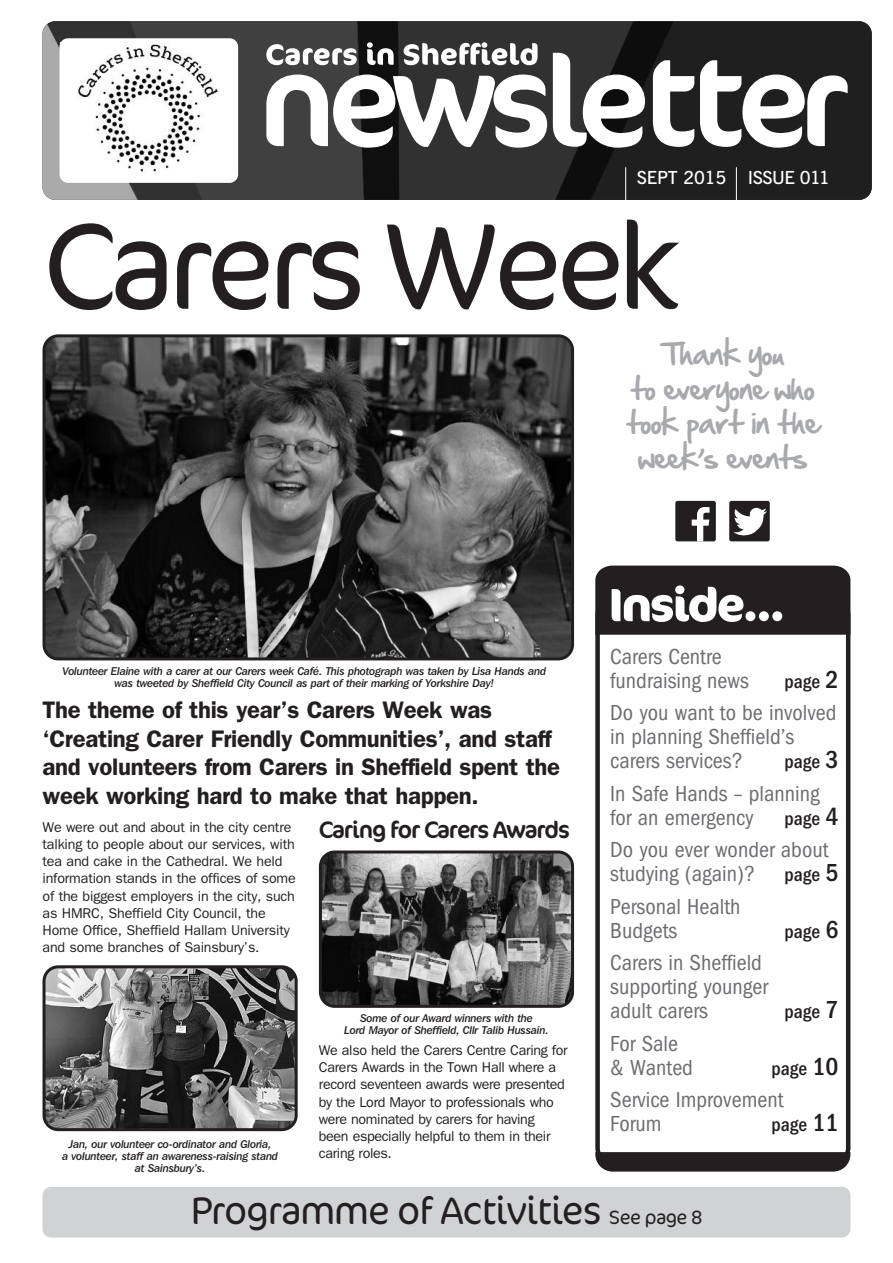
<style>
.page{position:relative;width:893px;height:1263px;background:#fff}
.page>*{position:absolute;margin:0;border:0;box-sizing:border-box;transform-origin:0 0}
.t1{font:300 123.75px "Cocon";letter-spacing:-.055em;color:#231f20}
.t2{font:300 39px "Cocon";letter-spacing:-.03em;color:#231f20}
.t3{font:27px/34.5px "Handof Sean";letter-spacing:-.015em;color:#a8a9ad;text-align:center}
.t4{font:600 24px/28.5px "Franklin Gothic";letter-spacing:-.01em;color:#231f20}
.t5{font:24px "Cocon";letter-spacing:-.045em;color:#231f20}
.t6{font:condensed 22.5px/24px "Franklin Gothic";color:#6c6d70}
.t7{font:500 condensed 19.5px "Franklin Gothic";color:#231f20}
.t8{font:600 18px "News Gothic BT";letter-spacing:-.02em;color:#fff}
.t9{font:14.25px/17.2px "Franklin Gothic";letter-spacing:-.01em;color:#231f20}
.t10{font:11.25px/12px "Franklin Gothic IT Cby BT Med Ital";letter-spacing:-.02em;color:#231f20;text-align:center}
.s1{font-size:25.5px}
.s2{font-size:19.5px}
</style>
<div class="page">
<img style="left:43px;top:21px;width:829px;height:179px;border-radius:13px">
<div style="left:60px;top:38px;width:178px;height:145px;background:#fff;border-radius:9px"></div>
<hr style="left:736px;top:167px;width:1px;height:34px;background:#fff">
<hr style="left:625px;top:167px;width:1px;height:34px;background:#fff">
<svg style="left:266px;top:53px;width:582px;height:95px"></svg>
<div style="left:43px;top:1187px;width:807px;height:50px;background:#d1d2d4;border-radius:9px"></div>
<svg style="left:595px;top:635px;width:255px;height:517px"></svg>
<svg style="left:595px;top:1152px;width:255px;height:19px;background:#292526"></svg>
<svg style="left:266px;top:42px;width:272px;height:23px"></svg>
<img style="left:78px;top:44px;width:140px;height:130px">
<svg style="left:595px;top:566px;width:255px;height:69px;background:#474344"></svg>
<svg style="left:43px;top:334px;width:531px;height:326px;background:#434343"></svg>
<svg style="left:43px;top:965px;width:255px;height:166px;background:#666"></svg>
<svg style="left:319px;top:850px;width:255px;height:158px;background:#636262"></svg>
<div style="left:675px;top:501px;width:41px;height:40px;background:#231f20;border-radius:2px"></div>
<svg style="left:692px;top:507px;width:18px;height:34px"></svg>
<div style="left:729px;top:501px;width:41px;height:40px;background:#231f20;border-radius:2px"></div>
<svg style="left:733px;top:507px;width:34px;height:29px"></svg>
<p class="t8" style="left:637px;top:166px;width:195px">SEPT 2015 ISSUE 011</p>
<h1 class="t1" style="left:43px;top:195px;width:639px">Carers Week</h1>
<h3 class="t3" style="left:627px;top:338px;width:194px">Thank you<br>to everyone who took part in the week s events</h3>
<h3 class="t3" style="left:698px;top:428px;width:9px">,</h3>
<p class="t10" style="left:62px;top:665px;width:485px">Volunteer Elaine with a carer at our Carers week Café. This photograph was taken by Lisa Hands and was tweeted by Sheffield City Council as part of their marking of Yorkshire Day!</p>
<h3 class="t4" style="left:43px;top:697px;width:519px">The theme of this year’s Carers Week was ‘Creating Carer Friendly Communities’, and staff and volunteers from Carers in Sheffield spent the week working hard to make that happen.</h3>
<p class="t9" style="left:43px;top:818px;width:255px">We were out and about in the city centre talking to people about our services, with tea and cake in the Cathedral. We held information stands in the offices of some of the biggest employers in the city, such as HMRC, Sheffield City Council, the Home Office, Sheffield Hallam University and some branches of Sainsbury’s.</p>
<h3 class="t5" style="left:319px;top:815px;width:253px">Caring for Carers Awards</h3>
<p class="t10" style="left:62px;top:1138px;width:218px">Jan, our volunteer co-ordinator and Gloria,<br>a volunteer, staff an awareness-raising stand at Sainsbury’s.</p>
<p class="t10" style="left:344px;top:1012px;width:206px">Some of our Award winners with the<br>Lord Mayor of Sheffield, Cllr Talib Hussain.</p>
<p class="t9" style="left:319px;top:1041px;width:250px">We also held the Carers Centre Caring for Carers Awards in the Town Hall where a record seventeen awards were presented by the Lord Mayor to professionals who were nominated by carers for having been especially helpful to them in their caring roles.</p>
<h3 class="t6" style="left:610px;top:644px;width:140px">Carers Centre fundraising news</h3>
<h3 class="t7" style="left:784px;top:670px;width:55px">page <span class="s1">2</span></h3>
<h3 class="t6" style="left:610px;top:701px;width:228px">Do you want to be involved in planning Sheffield’s carers services?</h3>
<h3 class="t7" style="left:784px;top:750px;width:55px">page <span class="s1">3</span></h3>
<h3 class="t6" style="left:610px;top:781px;width:211px">In Safe Hands – planning for an emergency</h3>
<h3 class="t7" style="left:784px;top:807px;width:55px">page <span class="s1">4</span></h3>
<h3 class="t6" style="left:610px;top:838px;width:220px">Do you ever wonder about studying (again)?</h3>
<h3 class="t7" style="left:784px;top:863px;width:55px">page <span class="s1">5</span></h3>
<h3 class="t6" style="left:610px;top:894px;width:132px">Personal Health<br>Budgets</h3>
<h3 class="t6" style="left:610px;top:951px;width:159px">Carers in Sheffield supporting younger adult carers</h3>
<h3 class="t7" style="left:784px;top:920px;width:55px">page <span class="s1">6</span></h3>
<h3 class="t7" style="left:784px;top:1000px;width:55px">page <span class="s1">7</span></h3>
<h3 class="t6" style="left:610px;top:1031px;width:84px">For Sale &amp; Wanted</h3>
<h3 class="t7" style="left:771px;top:1057px;width:68px">page <span class="s1">10</span></h3>
<h3 class="t6" style="left:610px;top:1088px;width:175px">Service Improvement<br>Forum</h3>
<h3 class="t7" style="left:771px;top:1113px;width:68px">page <span class="s1">11</span></h3>
<h2 class="t2" style="left:191px;top:1188px;width:513px">Programme of Activities <span class="s2">See page 8</span></h2>
</div>
